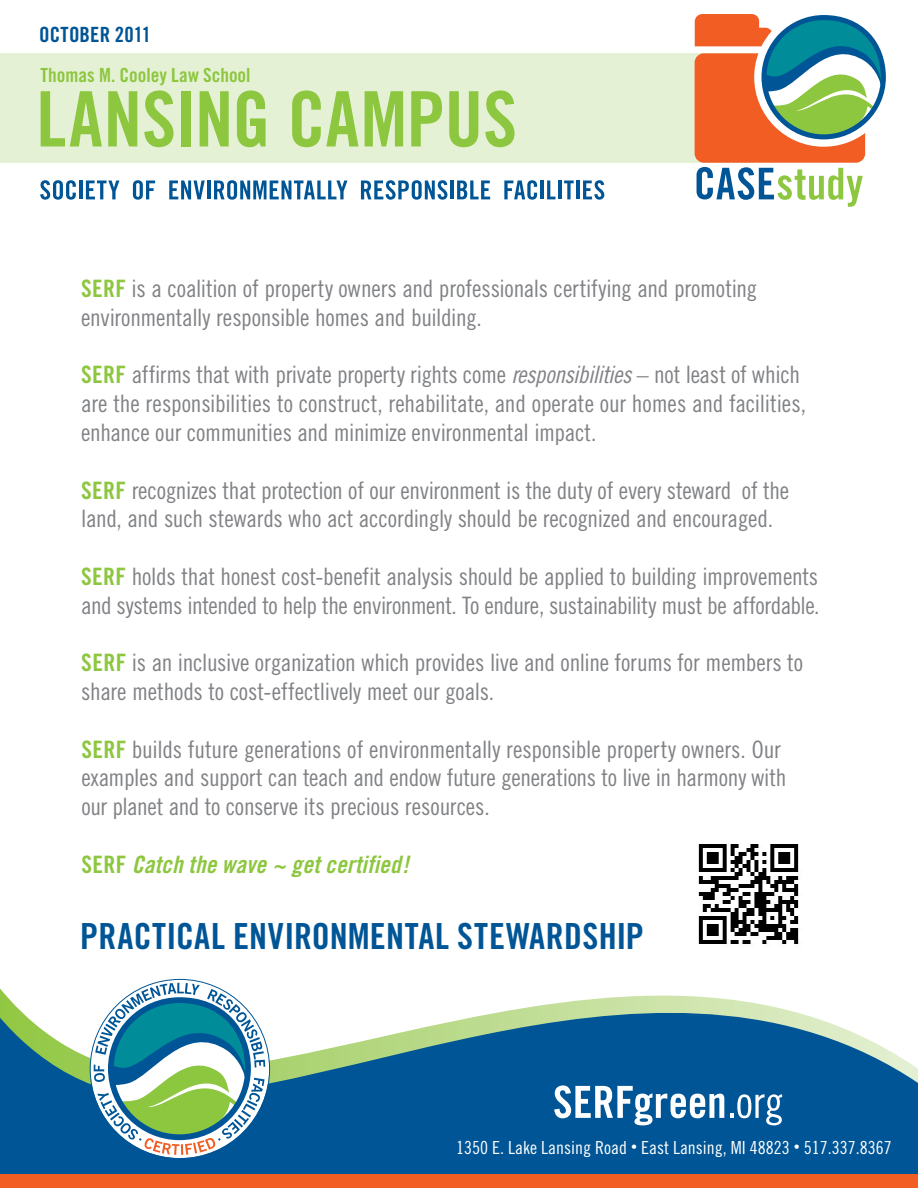
<style>
.page{position:relative;width:918px;height:1188px;background:#fff}
.page>*{position:absolute;margin:0;border:0;box-sizing:border-box;transform-origin:0 0}
.t1{font:76.5px "Trade Gothic Bold Cond Twenty";letter-spacing:-.005em;color:#8dc63f}
.t2{font:36px "Trade Gothic Bold Cond Twenty";letter-spacing:.005em;color:#005596}
.t3{font:24px/28.8px "Trade Gothic Cond Eighteen";letter-spacing:-.01em;color:#808285}
.t4{font:24px "Trade Gothic Bold Cond Twenty Obl";letter-spacing:.005em;color:#8dc63f}
.t5{font:21px "Trade Gothic Bold Cond Twenty";letter-spacing:.005em;color:#005596}
.t6{font:19.5px "Trade Gothic Bold Cond Twenty";color:#8dc63f}
.t7{font:18px "Trade Gothic Cond Eighteen";color:#fff}
.s1{font-family:"Trade Gothic Bold Cond Twenty";color:#8dc63f}
.s2{font-family:"Trade Gothic Cond Eighteen Obl"}
.s3{font-family:"Trade Gothic Bold Cond Twenty"}
</style>
<div class="page">
<svg style="left:0;top:978px;width:918px;height:197px;fill:#005596"></svg>
<div style="left:0;top:1175px;width:918px;height:13px;background:#f15d22"></div>
<svg style="left:94px;top:983px;width:171px;height:172px"></svg>
<div style="left:0;top:53px;width:751px;height:110px;background:#e5f1d4"></div>
<svg style="left:695px;top:14px;width:191px;height:193px"></svg>
<svg style="left:40px;top:180px;width:36px;height:20px"></svg>
<hr style="left:79px;top:180px;width:4px;height:19px;background:#005596">
<svg style="left:86px;top:180px;width:33px;height:19px"></svg>
<svg style="left:133px;top:180px;width:22px;height:20px"></svg>
<svg style="left:169px;top:180px;width:36px;height:19px"></svg>
<hr style="left:207px;top:180px;width:4px;height:19px;background:#005596">
<svg style="left:214px;top:180px;width:133px;height:20px"></svg>
<svg style="left:361px;top:180px;width:86px;height:20px"></svg>
<hr style="left:450px;top:180px;width:4px;height:19px;background:#005596">
<svg style="left:457px;top:181px;width:33px;height:18px"></svg>
<svg style="left:504px;top:180px;width:33px;height:20px"></svg>
<hr style="left:541px;top:180px;width:3px;height:19px;background:#005596">
<svg style="left:547px;top:181px;width:8px;height:18px"></svg>
<hr style="left:558px;top:180px;width:3px;height:19px;background:#005596">
<svg style="left:564px;top:180px;width:10px;height:19px"></svg>
<hr style="left:576px;top:180px;width:4px;height:19px;background:#005596">
<svg style="left:583px;top:180px;width:21px;height:20px"></svg>
<svg style="left:554px;top:1085px;width:170px;height:40px"></svg>
<svg style="left:730px;top:1094px;width:52px;height:31px"></svg>
<img style="left:698px;top:844px;width:104px;height:102px">
<p class="t5" style="left:39px;top:22px;width:113px">OCTOBER 2011</p>
<p class="t6" style="left:40px;top:63px;width:212px">Thomas M. Cooley Law School</p>
<h1 class="t1" style="left:37px;top:73px;width:482px">LANSING CAMPUS</h1>
<p class="t3" style="left:81px;top:274px;width:678px"><span class="s1">SERF</span> is a coalition of property owners and professionals certifying and promoting environmentally responsible homes and building.</p>
<p class="t3" style="left:81px;top:360px;width:726px"><span class="s1">SERF</span> affirms that with private property rights come <span class="s2">responsibilities</span> – not least of which are the responsibilities to construct, rehabilitate, and operate our homes and facilities, enhance our communities and minimize environmental impact.</p>
<p class="t3" style="left:81px;top:475px;width:710px"><span class="s1">SERF</span> recognizes that protection of our environment is the duty of every steward of the land, and such stewards who act accordingly should be recognized and encouraged.</p>
<p class="t3" style="left:81px;top:562px;width:740px"><span class="s1">SERF</span> holds that honest cost-benefit analysis should be applied to building improvements and systems intended to help the environment. To endure, sustainability must be affordable.</p>
<p class="t3" style="left:81px;top:648px;width:723px"><span class="s1">SERF</span> is an inclusive organization which provides live and online forums for members to share methods to cost-effectlively meet our goals.</p>
<p class="t3" style="left:81px;top:734px;width:707px"><span class="s1">SERF</span> builds future generations of environmentally responsible property owners. Our examples and support can teach and endow future generations to live in harmony with our planet and to conserve its precious resources.</p>
<p class="t4" style="left:81px;top:850px;width:329px"><span class="s3">SERF</span> Catch the wave ~ get certified!</p>
<h2 class="t2" style="left:80px;top:914px;width:565px">PRACTICAL ENVIRONMENTAL STEWARDSHIP</h2>
<p class="t7" style="left:456px;top:1137px;width:437px">1350 E. Lake Lansing Road <sup>•</sup> East Lansing, MI 48823 <sup>•</sup> 517.337.8367</p>
</div>
